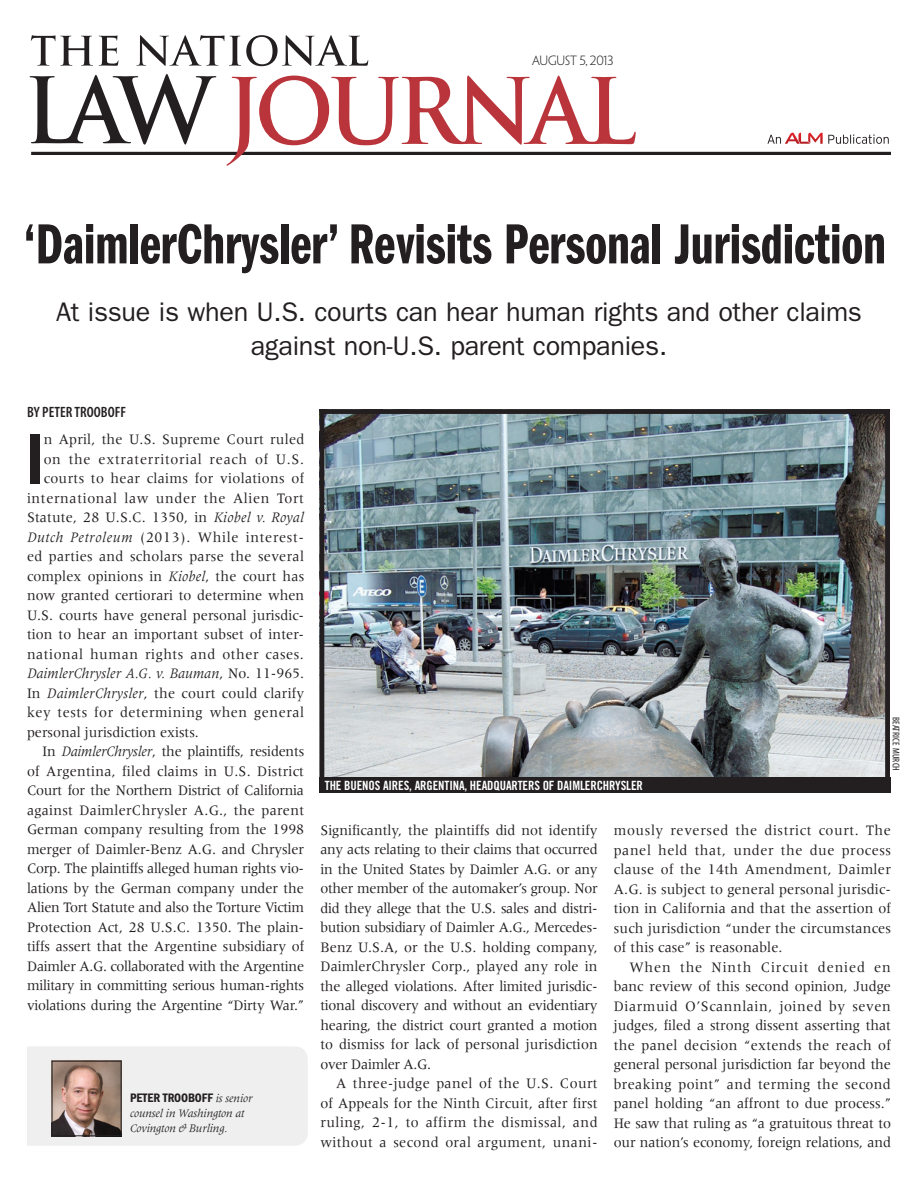
<style>
.page{position:relative;width:918px;height:1188px;background:#fff}
.page>*{position:absolute;margin:0;border:0;box-sizing:border-box;transform-origin:0 0}
.TEXT_drop_cap{font:73.5px "ITC Franklin Gothic Std Dm Cp";color:#231f20;scale:.95 1}
.HEAD_practice{font:58.5px "ITC Franklin Gothic Std Dm Cp";color:#231f20;scale:.95 1}
.DECK_practice{font:27px/34.5px "ITC Franklin Gothic Std";letter-spacing:-.01em;color:#231f20;text-align:center}
.TEXT__news{font:15px/19.5px "Meridien LT Std";letter-spacing:.005em;color:#231f20;text-align:justify;scale:.95 1}
.TEXT_drop_cap-2{font:15px "Meridien LT Std";letter-spacing:.015em;color:#231f20;scale:.95 1}
.TEXT_drop_cap-3{font:15px "Meridien LT Std";letter-spacing:.045em;color:#231f20;scale:.95 1}
.TEXT_drop_cap-4{font:italic 15px "Meridien LT Std";color:#231f20;scale:.95 1}
.TEXT_drop_cap-5{font:15px "Meridien LT Std";letter-spacing:.04em;color:#231f20;scale:.95 1}
.TEXT_drop_cap-6{font:15px "Meridien LT Std";letter-spacing:.035em;color:#231f20;scale:.95 1}
.TEXT_drop_cap-7{font:15px "Meridien LT Std";letter-spacing:.05em;color:#231f20;scale:.95 1}
.BYLINE_news{font:600 condensed 15px "Myriad Pro";letter-spacing:.005em;color:#231f20}
.CAPTION_white{font:12.75px "Trade Gothic LT Std Bd Cn 20";letter-spacing:-.01em;color:#fff}
.BIO_practice{font:12.75px "ITC Franklin Gothic Std Dm Cd";color:#231f20}
.BIO_practice-2{font:italic 12px/15px "Meridien LT Std";letter-spacing:-.01em;color:#231f20}
.FURNITURE_topslug{font:300 12px "Penumbra Flare Std";letter-spacing:-.01em;color:#231f20}
.CREDIT{font:condensed 9.75px "Myriad Pro";letter-spacing:.02em;color:#231f20}
.s1{font-style:italic}
.s2{font-style:normal}
.s3{font-family:"Meridien LT Std";font-style:italic;font-size:12px}
</style>
<div class="page">
<hr style="left:31px;top:152px;width:860px;height:3px;background:#231f20">
<svg style="left:227px;top:76px;width:409px;height:90px"></svg>
<svg style="left:31px;top:35px;width:337px;height:31px"></svg>
<svg style="left:30px;top:74px;width:186px;height:71px"></svg>
<svg style="left:767px;top:133px;width:122px;height:11px"></svg>
<img style="left:326px;top:415px;width:558px;height:363px">
<div style="left:320px;top:409px;width:570px;height:380px;border:5px solid #231f20"></div>
<div style="left:320px;top:778px;width:571px;height:15px;background:#231f20"></div>
<div style="left:27px;top:1047px;width:281px;height:99px;background:#efefef"></div>
<img style="left:54px;top:1063px;width:65px;height:71px">
<div style="left:52px;top:1061px;width:69px;height:75px;border:1px solid #231f20"></div>
<p class="FURNITURE_topslug" style="left:532px;top:53px;width:83px">AUGUST 5, 2013</p>
<p class="HEAD_practice" style="left:23px;top:212px;width:909px">‘DaimlerChrysler’ Revisits Personal Jurisdiction</p>
<p class="DECK_practice" style="left:56px;top:295px;width:807px">At issue is when U.S. courts can hear human rights and other claims against non-U.S. parent companies.</p>
<p class="BYLINE_news" style="left:27px;top:404px;width:100px">BY PETER TROOBOFF</p>
<p class="TEXT_drop_cap" style="left:27px;top:419px;width:19px">I</p>
<p class="TEXT_drop_cap-2" style="left:44px;top:431px;width:276px">n April, the U.S. Supreme Court ruled</p>
<p class="TEXT_drop_cap-7" style="left:44px;top:451px;width:276px">on the extraterritorial reach of U.S.</p>
<p class="TEXT_drop_cap-2" style="left:44px;top:470px;width:276px">courts to hear claims for violations of</p>
<p class="TEXT_drop_cap-3" style="left:27px;top:490px;width:293px">international law under the Alien Tort</p>
<p class="TEXT_drop_cap-2" style="left:27px;top:509px;width:293px">Statute, 28 U.S.C. 1350, in <span class="s1">Kiobel v. Royal</span></p>
<p class="TEXT_drop_cap-3" style="left:27px;top:529px;width:293px"><span class="s1">Dutch Petroleum</span> (2013). While interest-</p>
<p class="TEXT_drop_cap-2" style="left:27px;top:548px;width:293px">ed parties and scholars parse the several</p>
<p class="TEXT_drop_cap-2" style="left:27px;top:568px;width:293px">complex opinions in <span class="s1">Kiobel</span>, the court has</p>
<p class="TEXT_drop_cap-2" style="left:27px;top:587px;width:293px">now granted certiorari to determine when</p>
<p class="TEXT_drop_cap-2" style="left:27px;top:607px;width:293px">U.S. courts have general personal jurisdic-</p>
<p class="TEXT_drop_cap-2" style="left:27px;top:626px;width:293px">tion to hear an important subset of inter-</p>
<p class="TEXT_drop_cap-5" style="left:27px;top:646px;width:293px">national human rights and other cases.</p>
<p class="TEXT_drop_cap-4" style="left:27px;top:666px;width:293px">DaimlerChrysler A.G. v. Bauman<span class="s2">, No. 11-965.</span></p>
<p class="TEXT_drop_cap-2" style="left:27px;top:685px;width:293px">In <span class="s1">DaimlerChrysler</span>, the court could clarify</p>
<p class="TEXT_drop_cap-6" style="left:27px;top:704px;width:293px">key tests for determining when general</p>
<p class="TEXT_drop_cap-2" style="left:27px;top:724px;width:182px">personal jurisdiction exists.</p>
<p class="TEXT__news" style="left:27px;top:742px;width:293px;text-indent:16px">In <span class="s1">DaimlerChrysler</span>, the plaintiffs, residents of Argentina, filed claims in U.S. District Court for the Northern District of California against DaimlerChrysler A.G., the parent German company resulting from the 1998 merger of Daimler-Benz A.G. and Chrysler Corp. The plaintiffs alleged human rights vio&shy;lations by the German company under the Alien Tort Statute and also the Torture Victim Protection Act, 28 U.S.C. 1350. The plain&shy;tiffs assert that the Argentine subsidiary of Daimler A.G. collaborated with the Argentine military in committing serious human-rights violations during the Argentine “Dirty War.”</p>
<p class="BIO_practice" style="left:130px;top:1091px;width:124px">PETER TROOBOFF <span class="s3">is senior</span></p>
<p class="BIO_practice-2" style="left:130px;top:1106px;width:116px">counsel in Washington at<br>Covington &amp; Burling.</p>
<p class="CAPTION_white" style="left:325px;top:778px;width:320px">THE BUENOS AIRES, ARGENTINA, HEADQUARTERS OF DAIMLERCHRYSLER</p>
<p class="CREDIT" style="left:901px;top:717px;width:56px;rotate:90deg">BEATRICE MURCH</p>
<p class="TEXT__news" style="left:320px;top:820px;width:294px">Significantly, the plaintiffs did not identify any acts relating to their claims that occurred in the United States by Daimler A.G. or any other member of the automaker’s group. Nor did they allege that the U.S. sales and distri&shy;bution subsidiary of Daimler A.G., Mercedes-Benz U.S.A, or the U.S. holding company, DaimlerChrysler Corp., played any role in the alleged violations. After limited jurisdic&shy;tional discovery and without an evidentiary hearing, the district court granted a motion to dismiss for lack of personal jurisdiction over Daimler A.G.</p>
<p class="TEXT__news" style="left:320px;top:1074px;width:293px;text-indent:16px">A three-judge panel of the U.S. Court of Appeals for the Ninth Circuit, after first ruling, 2-1, to affirm the dismissal, and without a second oral argument, unani-</p>
<p class="TEXT__news" style="left:614px;top:820px;width:293px">mously reversed the district court. The panel held that, under the due process clause of the 14th Amendment, Daimler A.G. is subject to general personal jurisdic&shy;tion in California and that the assertion of such jurisdiction “under the circumstances of this case” is reasonable.</p>
<p class="TEXT__news" style="left:614px;top:957px;width:293px;text-indent:16px">When the Ninth Circuit denied en banc review of this second opinion, Judge Diarmuid O’Scannlain, joined by seven judges, filed a strong dissent asserting that the panel decision “extends the reach of general personal jurisdiction far beyond the breaking point” and terming the second panel holding “an affront to due process.” He saw that ruling as “a gratuitous threat to our nation’s economy, foreign relations, and</p>
</div>
